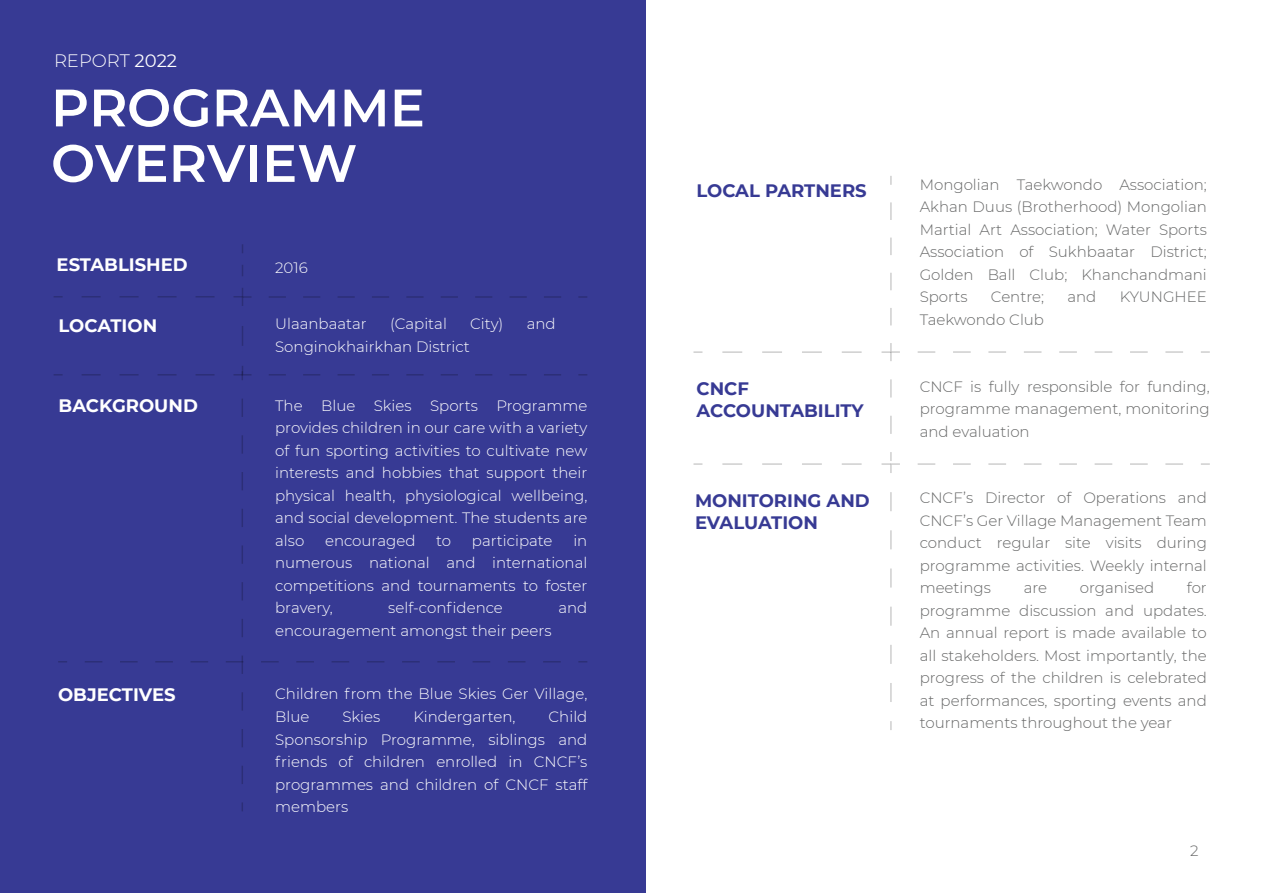
<style>
.page{position:relative;width:1263px;height:893px;background:#fff}
.page>*{position:absolute;margin:0;border:0;box-sizing:border-box;transform-origin:0 0}
.t1{font:600 52.5px/55.5px "Montserrat";color:#fff}
.t2{font:700 18px/21.6px "Montserrat";color:#373a94}
.t3{font:700 18px "Montserrat";color:#fff}
.t4{font:300 18px "Montserrat";color:#fff}
.t5{font:300 15px/22.5px "Montserrat";color:#666767;text-align:justify}
.t6{font:300 15px/22.5px "Montserrat";color:#fff;text-align:justify}
.s1{font-weight:400}
</style>
<div class="page">
<div style="left:0;top:1px;width:645px;height:892px;background:#373a94"></div>
<svg style="left:890px;top:379px;width:2px;height:55px"></svg>
<svg style="left:1201px;top:351px;width:9px;height:2px"></svg>
<svg style="left:917px;top:351px;width:266px;height:2px"></svg>
<svg style="left:890px;top:202px;width:2px;height:123px"></svg>
<svg style="left:890px;top:176px;width:2px;height:9px"></svg>
<svg style="left:890px;top:721px;width:2px;height:9px"></svg>
<svg style="left:890px;top:492px;width:2px;height:210px"></svg>
<svg style="left:918px;top:463px;width:265px;height:2px"></svg>
<svg style="left:1201px;top:463px;width:9px;height:2px"></svg>
<svg style="left:693px;top:351px;width:9px;height:2px"></svg>
<svg style="left:722px;top:351px;width:140px;height:2px"></svg>
<svg style="left:881px;top:343px;width:19px;height:18px"></svg>
<svg style="left:81px;top:296px;width:134px;height:2px"></svg>
<svg style="left:54px;top:296px;width:9px;height:2px"></svg>
<svg style="left:578px;top:374px;width:9px;height:2px"></svg>
<svg style="left:269px;top:374px;width:292px;height:2px"></svg>
<svg style="left:242px;top:326px;width:1px;height:20px"></svg>
<svg style="left:233px;top:265px;width:19px;height:41px"></svg>
<svg style="left:269px;top:296px;width:292px;height:2px"></svg>
<svg style="left:578px;top:296px;width:9px;height:2px"></svg>
<svg style="left:54px;top:374px;width:9px;height:2px"></svg>
<svg style="left:82px;top:374px;width:133px;height:2px"></svg>
<svg style="left:233px;top:366px;width:19px;height:14px"></svg>
<svg style="left:85px;top:398px;width:476px;height:386px"></svg>
<svg style="left:693px;top:463px;width:9px;height:2px"></svg>
<svg style="left:722px;top:463px;width:140px;height:2px"></svg>
<svg style="left:881px;top:452px;width:19px;height:21px"></svg>
<p class="t4" style="left:54px;top:48px;width:125px">REPORT <span class="s1">2022</span></p>
<h1 class="t1" style="left:51px;top:78px;width:375px">PROGRAMME<br>OVERVIEW</h1>
<p class="t3" style="left:57px;top:251px;width:133px">ESTABLISHED</p>
<p class="t6" style="left:275px;top:256px;width:34px">2016</p>
<p class="t3" style="left:59px;top:313px;width:100px">LOCATION</p>
<p class="t6" style="left:275px;top:312px;width:93px">Ulaanbaatar</p>
<p class="t6" style="left:390px;top:312px;width:58px">(Capital</p>
<p class="t6" style="left:470px;top:312px;width:35px">City)</p>
<p class="t6" style="left:527px;top:312px;width:30px">and</p>
<p class="t6" style="left:275px;top:335px;width:196px">Songinokhairkhan District</p>
<p class="t3" style="left:59px;top:392px;width:141px">BACKGROUND</p>
<p class="t6" style="left:275px;top:394px;width:314px">The Blue Skies Sports Programme provides children in our care with a variety of fun sporting activities to cultivate new interests and hobbies that support their physical health, physiological wellbeing, and social development. The students are also</p>
<p class="t6" style="left:325px;top:529px;width:92px">encouraged</p>
<p class="t6" style="left:436px;top:529px;width:16px">to</p>
<p class="t6" style="left:472px;top:529px;width:82px">participate</p>
<p class="t6" style="left:275px;top:529px;width:314px;text-indent:298px">in numerous national and international competitions and tournaments to foster bravery,</p>
<p class="t6" style="left:388px;top:596px;width:116px">self-confidence</p>
<p class="t6" style="left:558px;top:596px;width:30px">and</p>
<p class="t6" style="left:275px;top:619px;width:278px">encouragement amongst their peers</p>
<p class="t3" style="left:58px;top:682px;width:119px">OBJECTIVES</p>
<p class="t6" style="left:275px;top:682px;width:314px">Children from the Blue Skies Ger Village,<br>Blue</p>
<p class="t6" style="left:275px;top:705px;width:314px;text-indent:273px">Child Sponsorship Programme, siblings and friends of children enrolled in CNCF’s programmes and children of CNCF staff members</p>
<p class="t6" style="left:342px;top:705px;width:39px">Skies</p>
<p class="t6" style="left:413px;top:705px;width:104px">Kindergarten,</p>
<p class="t2" style="left:696px;top:178px;width:172px">LOCAL PARTNERS</p>
<p class="t5" style="left:920px;top:173px;width:289px">Mongolian Taekwondo Association; Akhan Duus (Brotherhood) Mongolian Martial Art Association; Water Sports Association of Sukhbaatar District; Golden Ball Club; Khanchandmani Sports</p>
<p class="t5" style="left:991px;top:285px;width:55px">Centre;</p>
<p class="t5" style="left:1067px;top:285px;width:30px">and</p>
<p class="t5" style="left:1120px;top:285px;width:89px">KYUNGHEE</p>
<p class="t5" style="left:920px;top:308px;width:126px">Taekwondo Club</p>
<p class="t2" style="left:696px;top:377px;width:169px">CNCF<br>ACCOUNTABILITY</p>
<p class="t5" style="left:920px;top:375px;width:292px">CNCF is fully responsible for funding, programme management, monitoring and evaluation</p>
<p class="t2" style="left:695px;top:489px;width:176px">MONITORING AND<br>EVALUATION</p>
<p class="t5" style="left:920px;top:486px;width:289px">CNCF’s Director of Operations and CNCF’s Ger Village Management Team conduct regular site visits during programme activities. Weekly internal meetings</p>
<p class="t5" style="left:920px;top:576px;width:289px;text-indent:267px">for programme discussion and updates.<br>An annual report is made available to all stakeholders. Most importantly, the progress of the children is celebrated at performances, sporting events and tournaments throughout the year</p>
<p class="t5" style="left:1024px;top:576px;width:25px">are</p>
<p class="t5" style="left:1080px;top:576px;width:76px">organised</p>
<p class="t5" style="left:1190px;top:839px;width:10px">2</p>
</div>
